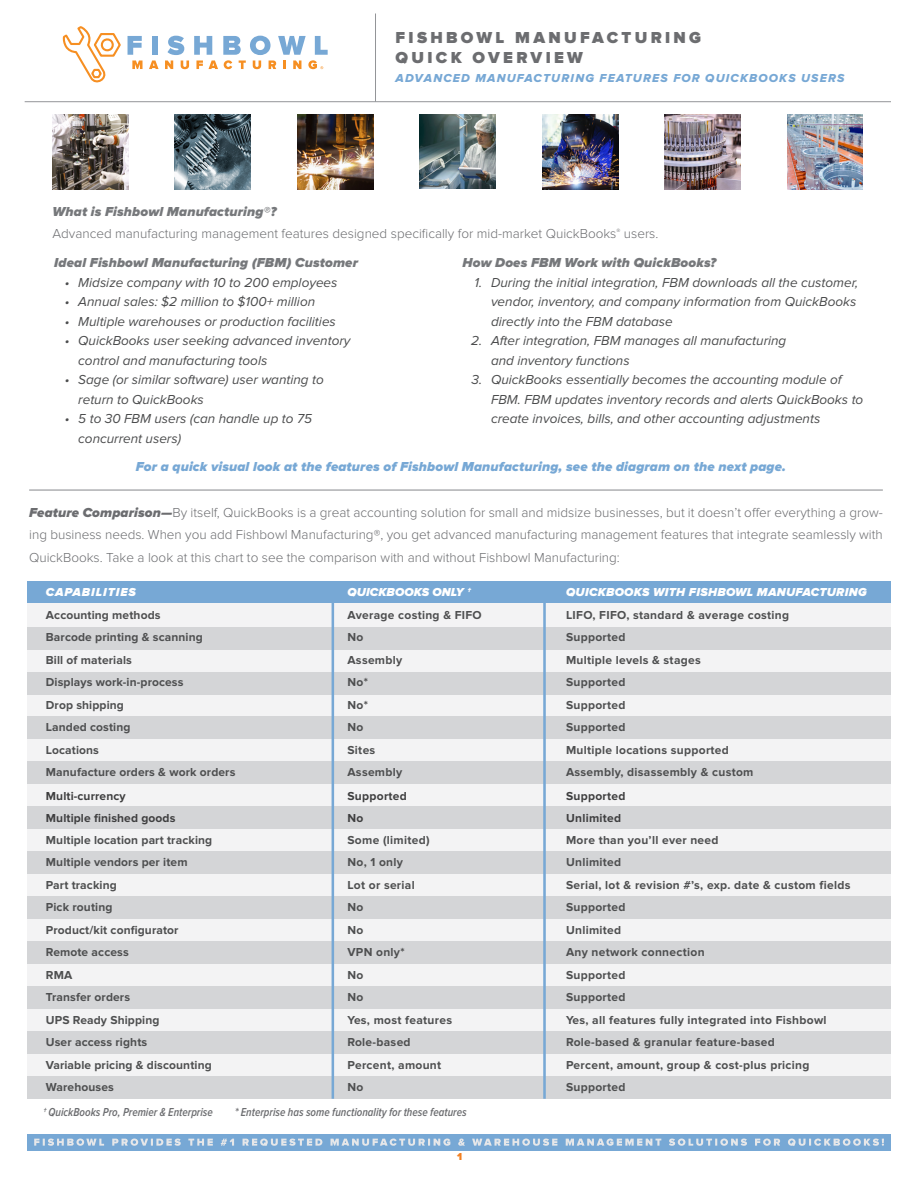
<style>
.page{position:relative;width:918px;height:1188px;background:#fff}
.page>*{position:absolute;margin:0;border:0;box-sizing:border-box;transform-origin:0 0}
.t1{font:900 16.5px "Proxima Nova";letter-spacing:.2em;color:#6c6d70}
.t2{font:italic 13.5px/19.5px "Proxima Nova";color:#4b4c4d}
.t3{font:300 13.5px/22.5px "Proxima Nova";color:#6c6d70;text-align:justify}
.t4{font:italic 900 13.5px "Proxima Nova";letter-spacing:.01em;color:#76787b}
.t5{font:italic 900 13.5px "Proxima Nova";letter-spacing:.01em;color:#77a8d5}
.t6{font:700 12px "Proxima Nova";letter-spacing:.025em;color:#4e4f50}
.t7{font:italic 600 12px "Proxima Nova Cond";color:#6c6d70;scale:.95 1}
.t8{font:700 12px "Proxima Nova";letter-spacing:.01em;color:#3e3e3f}
.t9{font:italic 900 12px "Proxima Nova";letter-spacing:.025em;color:#fff}
.t10{font:12px "Proxima Nova Extrabld It";letter-spacing:.1em;color:#77a8d5}
.t11{font:italic 900 12px "Proxima Nova";letter-spacing:.075em;color:#fff}
.t12{font:900 10.5px "Proxima Nova";color:#f28021}
.s1{font-weight:900;font-style:italic}
</style>
<div class="page">
<hr style="left:29px;top:489px;width:854px;height:2px;background:#939598">
<hr style="left:25px;top:101px;width:866px;height:1px;background:#939598">
<hr style="left:375px;top:14px;width:1px;height:88px;background:#939598">
<div style="left:152px;top:36px;width:6px;height:19px;background:#77a8d5"></div>
<svg style="left:128px;top:36px;width:15px;height:33px"></svg>
<svg style="left:149px;top:60px;width:10px;height:9px"></svg>
<svg style="left:165px;top:36px;width:163px;height:33px"></svg>
<svg style="left:62px;top:26px;width:59px;height:57px"></svg>
<img style="left:52px;top:114px;width:76px;height:76px">
<img style="left:175px;top:114px;width:76px;height:76px">
<img style="left:297px;top:114px;width:76px;height:76px">
<img style="left:420px;top:114px;width:76px;height:75px">
<img style="left:542px;top:114px;width:76px;height:76px">
<img style="left:665px;top:114px;width:76px;height:76px">
<img style="left:787px;top:114px;width:76px;height:76px">
<div style="left:27px;top:1134px;width:864px;height:16px;background:#77a8d5"></div>
<svg style="left:34px;top:1139px;width:850px;height:7px"></svg>
<div style="left:27px;top:600px;width:864px;height:488px;background:#f3f3f4"></div>
<div style="left:27px;top:627px;width:864px;height:22px;background:#d4d5d7"></div>
<div style="left:27px;top:807px;width:864px;height:22px;background:#d4d5d7"></div>
<div style="left:27px;top:672px;width:864px;height:22px;background:#d4d5d7"></div>
<div style="left:27px;top:851px;width:864px;height:23px;background:#d4d5d7"></div>
<div style="left:27px;top:717px;width:864px;height:22px;background:#d4d5d7"></div>
<div style="left:27px;top:896px;width:864px;height:23px;background:#d4d5d7"></div>
<div style="left:27px;top:986px;width:864px;height:23px;background:#d4d5d7"></div>
<div style="left:27px;top:1076px;width:864px;height:23px;background:#d4d5d7"></div>
<div style="left:27px;top:762px;width:864px;height:22px;background:#d4d5d7"></div>
<div style="left:27px;top:941px;width:864px;height:23px;background:#d4d5d7"></div>
<div style="left:27px;top:1031px;width:864px;height:23px;background:#d4d5d7"></div>
<div style="left:27px;top:581px;width:864px;height:22px;background:#77a8d5"></div>
<hr style="left:332px;top:581px;width:2px;height:518px;background:#77a8d5">
<hr style="left:543px;top:581px;width:3px;height:518px;background:#77a8d5">
<p class="t1" style="left:396px;top:28px;width:307px">FISHBOWL MANUFACTURING</p>
<p class="t1" style="left:396px;top:48px;width:189px">QUICK OVERVIEW</p>
<p class="t10" style="left:396px;top:71px;width:450px">ADVANCED MANUFACTURING FEATURES FOR QUICKBOOKS USERS</p>
<p class="t4" style="left:52px;top:204px;width:226px">What is Fishbowl Manufacturing®?</p>
<p class="t3" style="left:52px;top:223px;width:607px">Advanced manufacturing management features designed specifically for mid-market QuickBooks<sup>®</sup> users.</p>
<p class="t4" style="left:54px;top:255px;width:305px">Ideal Fishbowl Manufacturing (FBM) Customer</p>
<p class="t2" style="left:65px;top:273px;width:274px">• Midsize company with 10 to 200 employees</p>
<p class="t2" style="left:65px;top:292px;width:252px">• Annual sales: $2 million to $100+ million</p>
<p class="t2" style="left:65px;top:312px;width:273px">• Multiple warehouses or production facilities</p>
<p class="t2" style="left:78px;top:331px;width:274px;text-indent:-13px">• QuickBooks user seeking advanced inventory control and manufacturing tools</p>
<p class="t2" style="left:78px;top:370px;width:247px;text-indent:-13px">• Sage (or similar software) user wanting to return to QuickBooks</p>
<p class="t2" style="left:78px;top:409px;width:235px;text-indent:-13px">• 5 to 30 FBM users (can handle up to 75 concurrent users)</p>
<p class="t4" style="left:463px;top:255px;width:255px">How Does FBM Work with QuickBooks?</p>
<p class="t2" style="left:491px;top:273px;width:369px;text-indent:-17px">1. During the initial integration, FBM downloads all the customer, vendor, inventory, and company information from QuickBooks directly into the FBM database</p>
<p class="t2" style="left:491px;top:331px;width:297px;text-indent:-20px">2. After integration, FBM manages all manufacturing and inventory functions</p>
<p class="t2" style="left:491px;top:370px;width:374px;text-indent:-20px">3. QuickBooks essentially becomes the accounting module of<br>FBM. FBM updates inventory records and alerts QuickBooks to create invoices, bills, and other accounting adjustments</p>
<p class="t5" style="left:136px;top:459px;width:652px">For a quick visual look at the features of Fishbowl Manufacturing, see the diagram on the next page.</p>
<p class="t3" style="left:29px;top:501px;width:855px"><span class="s1">Feature Comparison—</span>By itself, QuickBooks is a great accounting solution for small and midsize businesses, but it doesn’t offer everything a grow&shy;ing business needs. When you add Fishbowl Manufacturing®, you get advanced manufacturing management features that integrate seamlessly with QuickBooks. Take a look at this chart to see the comparison with and without Fishbowl Manufacturing:</p>
<p class="t11" style="left:46px;top:585px;width:91px">CAPABILITIES</p>
<p class="t6" style="left:46px;top:608px;width:116px">Accounting methods</p>
<p class="t6" style="left:46px;top:630px;width:158px">Barcode printing &amp; scanning</p>
<p class="t6" style="left:46px;top:653px;width:88px">Bill of materials</p>
<p class="t6" style="left:46px;top:675px;width:139px">Displays work-in-process</p>
<p class="t6" style="left:46px;top:698px;width:80px">Drop shipping</p>
<p class="t6" style="left:46px;top:720px;width:86px">Landed costing</p>
<p class="t6" style="left:46px;top:743px;width:55px">Locations</p>
<p class="t6" style="left:46px;top:765px;width:191px">Manufacture orders &amp; work orders</p>
<p class="t8" style="left:46px;top:789px;width:81px">Multi-currency</p>
<p class="t8" style="left:46px;top:811px;width:131px">Multiple finished goods</p>
<p class="t6" style="left:46px;top:833px;width:168px">Multiple location part tracking</p>
<p class="t6" style="left:46px;top:855px;width:143px">Multiple vendors per item</p>
<p class="t6" style="left:46px;top:878px;width:72px">Part tracking</p>
<p class="t6" style="left:46px;top:900px;width:68px">Pick routing</p>
<p class="t6" style="left:46px;top:923px;width:134px">Product/kit configurator</p>
<p class="t6" style="left:46px;top:945px;width:84px">Remote access</p>
<p class="t6" style="left:46px;top:968px;width:28px">RMA</p>
<p class="t6" style="left:46px;top:990px;width:86px">Transfer orders</p>
<p class="t6" style="left:46px;top:1013px;width:115px">UPS Ready Shipping</p>
<p class="t6" style="left:46px;top:1035px;width:103px">User access rights</p>
<p class="t6" style="left:46px;top:1058px;width:167px">Variable pricing &amp; discounting</p>
<p class="t6" style="left:46px;top:1080px;width:69px">Warehouses</p>
<p class="t9" style="left:347px;top:585px;width:125px">QUICKBOOKS ONLY †</p>
<p class="t6" style="left:347px;top:608px;width:136px">Average costing &amp; FIFO</p>
<p class="t6" style="left:347px;top:630px;width:17px">No</p>
<p class="t6" style="left:347px;top:653px;width:56px">Assembly</p>
<p class="t6" style="left:347px;top:675px;width:22px">No*</p>
<p class="t6" style="left:347px;top:698px;width:22px">No*</p>
<p class="t6" style="left:347px;top:720px;width:17px">No</p>
<p class="t6" style="left:347px;top:743px;width:29px">Sites</p>
<p class="t6" style="left:347px;top:765px;width:56px">Assembly</p>
<p class="t8" style="left:347px;top:789px;width:61px">Supported</p>
<p class="t8" style="left:347px;top:811px;width:17px">No</p>
<p class="t6" style="left:347px;top:833px;width:84px">Some (limited)</p>
<p class="t6" style="left:347px;top:855px;width:57px">No, 1 only</p>
<p class="t6" style="left:347px;top:878px;width:69px">Lot or serial</p>
<p class="t6" style="left:347px;top:900px;width:17px">No</p>
<p class="t6" style="left:347px;top:923px;width:17px">No</p>
<p class="t6" style="left:347px;top:945px;width:59px">VPN only*</p>
<p class="t6" style="left:347px;top:968px;width:17px">No</p>
<p class="t6" style="left:347px;top:990px;width:17px">No</p>
<p class="t6" style="left:347px;top:1013px;width:106px">Yes, most features</p>
<p class="t6" style="left:347px;top:1035px;width:65px">Role-based</p>
<p class="t6" style="left:347px;top:1058px;width:95px">Percent, amount</p>
<p class="t6" style="left:347px;top:1080px;width:17px">No</p>
<p class="t7" style="left:43px;top:1106px;width:180px">† QuickBooks Pro, Premier &amp; Enterprise</p>
<p class="t7" style="left:235px;top:1106px;width:246px">* Enterprise has some functionality for these features</p>
<p class="t12" style="left:457px;top:1150px;width:7px">1</p>
<p class="t9" style="left:566px;top:585px;width:302px">QUICKBOOKS WITH FISHBOWL MANUFACTURING</p>
<p class="t6" style="left:566px;top:608px;width:225px">LIFO, FIFO, standard &amp; average costing</p>
<p class="t6" style="left:566px;top:630px;width:61px">Supported</p>
<p class="t6" style="left:566px;top:653px;width:136px">Multiple levels &amp; stages</p>
<p class="t6" style="left:566px;top:675px;width:61px">Supported</p>
<p class="t6" style="left:566px;top:698px;width:61px">Supported</p>
<p class="t6" style="left:566px;top:720px;width:61px">Supported</p>
<p class="t6" style="left:566px;top:743px;width:164px">Multiple locations supported</p>
<p class="t6" style="left:566px;top:765px;width:189px">Assembly, disassembly &amp; custom</p>
<p class="t8" style="left:566px;top:789px;width:61px">Supported</p>
<p class="t8" style="left:566px;top:811px;width:57px">Unlimited</p>
<p class="t6" style="left:566px;top:833px;width:154px">More than you’ll ever need</p>
<p class="t6" style="left:566px;top:855px;width:57px">Unlimited</p>
<p class="t6" style="left:566px;top:878px;width:286px">Serial, lot &amp; revision #’s, exp. date &amp; custom fields</p>
<p class="t6" style="left:566px;top:900px;width:61px">Supported</p>
<p class="t6" style="left:566px;top:923px;width:57px">Unlimited</p>
<p class="t6" style="left:566px;top:945px;width:140px">Any network connection</p>
<p class="t6" style="left:566px;top:968px;width:61px">Supported</p>
<p class="t6" style="left:566px;top:990px;width:61px">Supported</p>
<p class="t6" style="left:566px;top:1013px;width:262px">Yes, all features fully integrated into Fishbowl</p>
<p class="t6" style="left:566px;top:1035px;width:210px">Role-based &amp; granular feature-based</p>
<p class="t6" style="left:566px;top:1058px;width:245px">Percent, amount, group &amp; cost-plus pricing</p>
<p class="t6" style="left:566px;top:1080px;width:61px">Supported</p>
</div>
